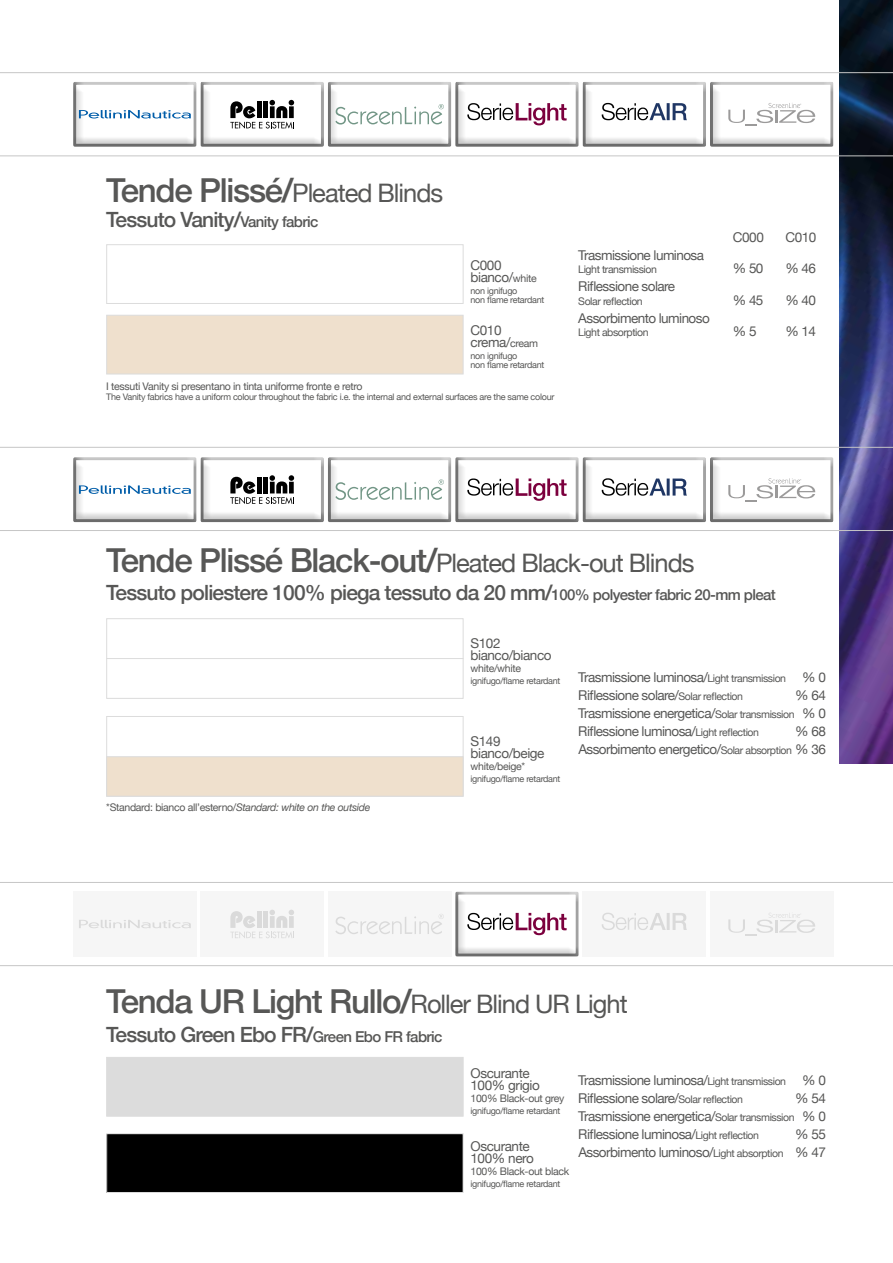
<style>
.page{position:relative;width:893px;height:1263px;background:#fff}
.page>*{position:absolute;margin:0;border:0;box-sizing:border-box;transform-origin:0 0}
.t1{font:500 33px "Helvetica Neue";letter-spacing:-.04em;color:#575756}
.t2{font:25.5px "Helvetica Neue";letter-spacing:-.04em;color:#575756}
.t3{font:500 21px "Helvetica Neue";letter-spacing:-.04em;color:#575756}
.t4{font:13.5px/18px "Helvetica Neue";letter-spacing:-.04em;color:#575756}
.t5{font:10.5px "Helvetica Neue";letter-spacing:-.03em;color:#575756}
.t6{font:9px/9px "Helvetica Neue";letter-spacing:-.03em;color:#575756}
.s1{font-weight:500;font-size:33px}
.s2{font-size:15px}
.s3{font-size:10.5px}
.s4{font-style:italic}
.s5{font-weight:400;font-size:25.5px}
</style>
<div class="page">
<div style="left:106px;top:716px;width:357px;height:80px;background:#fff;border:1px solid #dcdcdc"></div>
<img style="left:840px;top:0;width:53px;height:764px">
<div style="left:106px;top:244px;width:357px;height:60px;border:1px solid #dcdcdc"></div>
<div style="left:106px;top:315px;width:357px;height:59px;background:#efe0cd;border:1px solid #dcdcdc"></div>
<div style="left:106px;top:1057px;width:357px;height:59px;background:#dcdcdc"></div>
<div style="left:107px;top:1134px;width:356px;height:58px;background:#000"></div>
<div style="left:106px;top:1133px;width:357px;height:60px;border:1px solid #dcdcdc"></div>
<hr style="left:0;top:72px;width:893px;height:1px;background:#c6c6c6">
<hr style="left:0;top:882px;width:893px;height:1px;background:#c6c6c6">
<hr style="left:0;top:155px;width:893px;height:1px;background:#c6c6c6">
<hr style="left:0;top:965px;width:893px;height:1px;background:#c6c6c6">
<div style="left:73px;top:82px;width:126px;height:66px;background:#000;opacity:.21"></div>
<svg style="left:79px;top:110px;width:112px;height:8px"></svg>
<div style="left:73px;top:457px;width:126px;height:66px;background:#000;opacity:.21"></div>
<svg style="left:79px;top:485px;width:112px;height:9px"></svg>
<div style="left:73px;top:891px;width:124px;height:65px;background:#f6f6f6"></div>
<svg style="left:79px;top:920px;width:112px;height:8px"></svg>
<div style="left:200px;top:82px;width:126px;height:66px;background:#000;opacity:.21"></div>
<svg style="left:230px;top:100px;width:64px;height:29px"></svg>
<div style="left:200px;top:457px;width:126px;height:66px;background:#000;opacity:.21"></div>
<svg style="left:230px;top:475px;width:64px;height:29px"></svg>
<div style="left:200px;top:891px;width:124px;height:65px;background:#f6f6f6"></div>
<svg style="left:230px;top:910px;width:64px;height:28px"></svg>
<div style="left:328px;top:82px;width:126px;height:66px;background:#000;opacity:.21"></div>
<svg style="left:335px;top:104px;width:109px;height:21px"></svg>
<div style="left:328px;top:457px;width:126px;height:66px;background:#000;opacity:.21"></div>
<svg style="left:335px;top:479px;width:109px;height:21px"></svg>
<div style="left:328px;top:891px;width:123px;height:65px;background:#f6f6f6"></div>
<svg style="left:335px;top:914px;width:109px;height:20px"></svg>
<div style="left:455px;top:82px;width:126px;height:66px;background:#000;opacity:.21"></div>
<svg style="left:467px;top:103px;width:100px;height:22px"></svg>
<div style="left:455px;top:457px;width:126px;height:66px;background:#000;opacity:.21"></div>
<svg style="left:467px;top:478px;width:100px;height:23px"></svg>
<div style="left:455px;top:891px;width:126px;height:66px;background:#000;opacity:.21"></div>
<svg style="left:467px;top:913px;width:100px;height:22px"></svg>
<div style="left:106px;top:756px;width:357px;height:40px;background:#efe0cd;border:1px solid #dcdcdc"></div>
<div style="left:106px;top:618px;width:357px;height:81px;background:#fff;border:1px solid #dcdcdc"></div>
<hr style="left:0;top:447px;width:893px;height:1px;background:#c6c6c6">
<hr style="left:0;top:530px;width:893px;height:1px;background:#c6c6c6">
<div style="left:710px;top:82px;width:126px;height:66px;background:#000;opacity:.21"></div>
<svg style="left:728px;top:103px;width:87px;height:23px"></svg>
<div style="left:710px;top:457px;width:126px;height:66px;background:#000;opacity:.21"></div>
<svg style="left:728px;top:478px;width:87px;height:23px"></svg>
<div style="left:710px;top:891px;width:123px;height:65px;background:#f6f6f6"></div>
<svg style="left:728px;top:913px;width:87px;height:22px"></svg>
<hr style="left:106px;top:658px;width:357px;height:1px;background:#dcdcdc">
<div style="left:583px;top:82px;width:126px;height:66px;background:#000;opacity:.21"></div>
<svg style="left:602px;top:103px;width:85px;height:17px"></svg>
<div style="left:583px;top:457px;width:126px;height:66px;background:#000;opacity:.21"></div>
<svg style="left:602px;top:478px;width:85px;height:18px"></svg>
<div style="left:583px;top:891px;width:123px;height:65px;background:#f6f6f6"></div>
<svg style="left:602px;top:913px;width:85px;height:17px"></svg>
<h2 class="t2" style="left:106px;top:177px;width:338px"><span class="s1">Tende Plissé/</span>Pleated Blinds</h2>
<h3 class="t3" style="left:106px;top:203px;width:214px">Tessuto Vanity/<span class="s2">Vanity fabric</span></h3>
<p class="t4" style="left:470px;top:259px;width:68px;line-height:12px">C000 bianco/<span class="s3">white</span></p>
<p class="t6" style="left:470px;top:286px;width:75px">non ignifugo<br>non flame retardant</p>
<p class="t4" style="left:470px;top:324px;width:69px;line-height:12px">C010 crema/<span class="s3">cream</span></p>
<p class="t6" style="left:470px;top:351px;width:75px">non ignifugo<br>non flame retardant</p>
<p class="t5" style="left:106px;top:380px;width:258px">I tessuti Vanity si presentano in tinta uniforme fronte e retro</p>
<p class="t6" style="left:106px;top:393px;width:450px">The Vanity fabrics have a uniform colour throughout the fabric i.e. the internal and external surfaces are the same colour</p>
<p class="t4" style="left:733px;top:228px;width:33px">C000</p>
<p class="t4" style="left:785px;top:228px;width:33px">C010</p>
<p class="t4" style="left:578px;top:246px;width:127px">Trasmissione luminosa</p>
<p class="t5" style="left:578px;top:263px;width:80px">Light transmission</p>
<p class="t4" style="left:733px;top:259px;width:32px">% 50</p>
<p class="t4" style="left:785px;top:259px;width:32px">% 46</p>
<p class="t4" style="left:578px;top:277px;width:98px">Riflessione solare</p>
<p class="t5" style="left:578px;top:295px;width:66px">Solar reflection</p>
<p class="t4" style="left:733px;top:291px;width:32px">% 45</p>
<p class="t4" style="left:785px;top:291px;width:32px">% 40</p>
<p class="t4" style="left:578px;top:309px;width:133px">Assorbimento luminoso</p>
<p class="t5" style="left:578px;top:326px;width:72px">Light absorption</p>
<p class="t4" style="left:733px;top:322px;width:25px">% 5</p>
<p class="t4" style="left:785px;top:322px;width:32px">% 14</p>
<h2 class="t2" style="left:106px;top:548px;width:590px"><span class="s1">Tende Plissé Black-out/</span>Pleated Black-out Blinds</h2>
<h3 class="t3" style="left:106px;top:575px;width:671px">Tessuto poliestere 100% piega tessuto da 20 mm/<span class="s2">100% polyester fabric 20-mm pleat</span></h3>
<p class="t5" style="left:106px;top:801px;width:266px">*Standard: bianco all’esterno/<span class="s4">Standard: white on the outside</span></p>
<p class="t4" style="left:470px;top:637px;width:83px;line-height:12px">S102 bianco/bianco</p>
<p class="t5" style="left:470px;top:662px;width:52px">white/white</p>
<p class="t6" style="left:470px;top:676px;width:91px">ignifugo/flame retardant</p>
<p class="t4" style="left:470px;top:735px;width:76px;line-height:12px">S149 bianco/beige</p>
<p class="t5" style="left:470px;top:760px;width:56px">white/beige*</p>
<p class="t6" style="left:470px;top:774px;width:91px">ignifugo/flame retardant</p>
<p class="t4" style="left:578px;top:668px;width:249px">Trasmissione luminosa/<span class="s3">Light transmission</span> % 0<br>Riflessione solare/<span class="s3">Solar reflection</span></p>
<p class="t4" style="left:578px;top:686px;width:249px;text-align:justify;text-indent:217px">% 64<br>Trasmissione energetica/<span class="s3">Solar transmission</span> % 0<br>Riflessione luminosa/<span class="s3">Light reflection</span></p>
<p class="t4" style="left:578px;top:722px;width:249px;text-align:right">% 68<br>Assorbimento energetico/<span class="s3">Solar absorption</span> % 36</p>
<h1 class="t1" style="left:106px;top:975px;width:523px">Tenda UR Light Rullo/<span class="s5">Roller Blind UR Light</span></h1>
<h3 class="t3" style="left:106px;top:1017px;width:338px">Tessuto Green Ebo FR/<span class="s2">Green Ebo FR fabric</span></h3>
<p class="t4" style="left:470px;top:1066px;width:71px;line-height:12px">Oscurante<br>100% grigio</p>
<p class="t5" style="left:470px;top:1091px;width:95px">100% Black-out grey</p>
<p class="t6" style="left:470px;top:1106px;width:91px">ignifugo/flame retardant</p>
<p class="t4" style="left:470px;top:1140px;width:65px;line-height:12px">Oscurante<br>100% nero</p>
<p class="t5" style="left:470px;top:1165px;width:100px">100% Black-out black</p>
<p class="t6" style="left:470px;top:1179px;width:91px">ignifugo/flame retardant</p>
<p class="t4" style="left:578px;top:1071px;width:249px">Trasmissione luminosa/<span class="s3">Light transmission</span> % 0<br>Riflessione solare/<span class="s3">Solar reflection</span></p>
<p class="t4" style="left:578px;top:1089px;width:249px;text-align:justify;text-indent:217px">% 54<br>Trasmissione energetica/<span class="s3">Solar transmission</span> % 0<br>Riflessione luminosa/<span class="s3">Light reflection</span></p>
<p class="t4" style="left:578px;top:1125px;width:249px;text-align:right">% 55<br>Assorbimento luminoso/<span class="s3">Light absorption</span> % 47</p>
</div>
